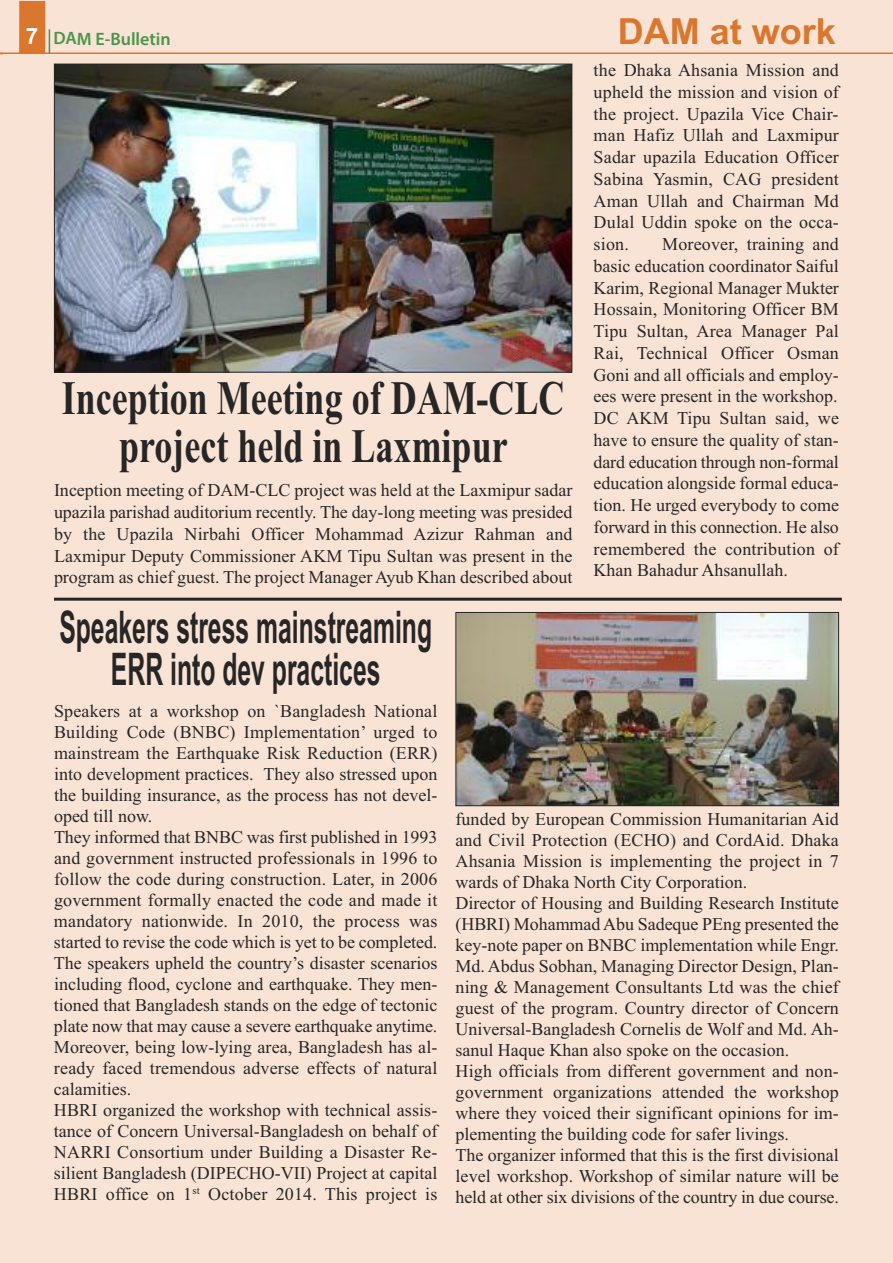
<style>
.page{position:relative;width:893px;height:1263px;background:#f8e3d5}
.page>*{position:absolute;margin:0;border:0;box-sizing:border-box;transform-origin:0 0}
.t1{font:700 48px/48px "Times New Roman";color:#272627;text-align:center;scale:.75 1}
.t2{font:700 45px/42px "Arial";color:#272627;text-align:center;scale:.55 1}
.t3{font:700 36px "Arial";color:#da762e}
.t4{font:18px/21px "Times New Roman";color:#272627;text-align:justify}
.t5{font:600 18px "Myriad Pro";color:#4c944a}
.s1{font-family:"Arial";font-weight:700;font-size:22.5px;color:#fff}
</style>
<div class="page">
<div style="left:19px;top:1px;width:26px;height:52px;background:#da762e"></div>
<hr style="left:0;top:52px;width:893px;height:2px;background:#da762e">
<svg style="left:49px;top:29px;width:1px;height:24px"></svg>
<img style="left:457px;top:614px;width:380px;height:190px">
<div style="left:455px;top:612px;width:384px;height:194px;border:1px solid #272627"></div>
<hr style="left:54px;top:598px;width:788px;height:3px;background:#272627">
<img style="left:56px;top:66px;width:514px;height:305px">
<div style="left:54px;top:64px;width:518px;height:309px;border:1px solid #272627"></div>
<p class="t5" style="left:26px;top:32px;width:146px"><span class="s1">7</span> DAM E-Bulletin</p>
<h3 class="t3" style="left:618px;top:11px;width:220px">DAM at work</h3>
<h1 class="t1" style="left:62px;top:374px;width:672px">Inception Meeting of DAM-CLC project held in Laxmipur</h1>
<p class="t4" style="left:54px;top:479px;width:520px;line-height:21.8px">Inception meeting of DAM-CLC project was held at the Laxmipur sadar upazila parishad auditorium recently. The day-long meeting was presided by the Upazila Nirbahi Officer Mohammad Azizur Rahman and Laxmipur Deputy Commissioner AKM Tipu Sultan was present in the program as chief guest. The project Manager Ayub Khan described about</p>
<h2 class="t2" style="left:59px;top:607px;width:679px">Speakers stress mainstreaming<br>ERR into dev practices</h2>
<p class="t4" style="left:594px;top:59px;width:247px;line-height:21.8px">the Dhaka Ahsania Mission and upheld the mission and vision of the project. Upazila Vice Chair&shy;man Hafiz Ullah and Laxmipur Sadar upazila Education Officer Sabina Yasmin, CAG president Aman Ullah and Chairman Md Dulal Uddin spoke on the occa&shy;sion.</p>
<p class="t4" style="left:594px;top:233px;width:247px;line-height:21.8px;text-indent:69px">Moreover, training and basic education coordinator Saiful Karim, Regional Manager Mukter Hossain, Monitoring Officer BM Tipu Sultan, Area Manager Pal Rai, Technical Officer Osman Goni and all officials and employ&shy;ees were present in the workshop.<br>DC AKM Tipu Sultan said, we have to ensure the quality of stan&shy;dard education through non-formal education alongside formal educa&shy;tion. He urged everybody to come forward in this connection. He also remembered the contribution of Khan Bahadur Ahsanullah.</p>
<p class="t4" style="left:54px;top:700px;width:385px;text-align:left">Speakers at a workshop on `Bangladesh National Building Code (BNBC) Implementation’ urged to mainstream the Earthquake Risk Reduction (ERR) into development practices. They also stressed upon the building insurance, as the process has not devel&shy;oped till now.<br>They informed that BNBC was first published in 1993 and government instructed professionals in 1996 to follow the code during construction. Later, in 2006 government formally enacted the code and made it mandatory nationwide. In 2010, the process was started to revise the code which is yet to be completed.<br>The speakers upheld the country’s disaster scenarios including flood, cyclone and earthquake. They men&shy;tioned that Bangladesh stands on the edge of tectonic plate now that may cause a severe earthquake anytime.<br>Moreover, being low-lying area, Bangladesh has al&shy;ready faced tremendous adverse effects of natural calamities.<br>HBRI organized the workshop with technical assis&shy;tance of Concern Universal-Bangladesh on behalf of NARRI Consortium under Building a Disaster Re&shy;silient Bangladesh (DIPECHO-VII) Project at capital HBRI office on 1<sup>st</sup> October 2014. This project is</p>
<p class="t4" style="left:455px;top:808px;width:385px;text-align:left">funded by European Commission Humanitarian Aid and Civil Protection (ECHO) and CordAid. Dhaka Ahsania Mission is implementing the project in 7 wards of Dhaka North City Corporation.<br>Director of Housing and Building Research Institute (HBRI) Mohammad Abu Sadeque PEng presented the key-note paper on BNBC implementation while Engr.<br>Md. Abdus Sobhan, Managing Director Design, Plan&shy;ning &amp; Management Consultants Ltd was the chief guest of the program. Country director of Concern Universal-Bangladesh Cornelis de Wolf and Md. Ah&shy;sanul Haque Khan also spoke on the occasion.<br>High officials from different government and non&shy;government organizations attended the workshop where they voiced their significant opinions for im&shy;plementing the building code for safer livings.<br>The organizer informed that this is the first divisional level workshop. Workshop of similar nature will be held at other six divisions of the country in due course.</p>
</div>
